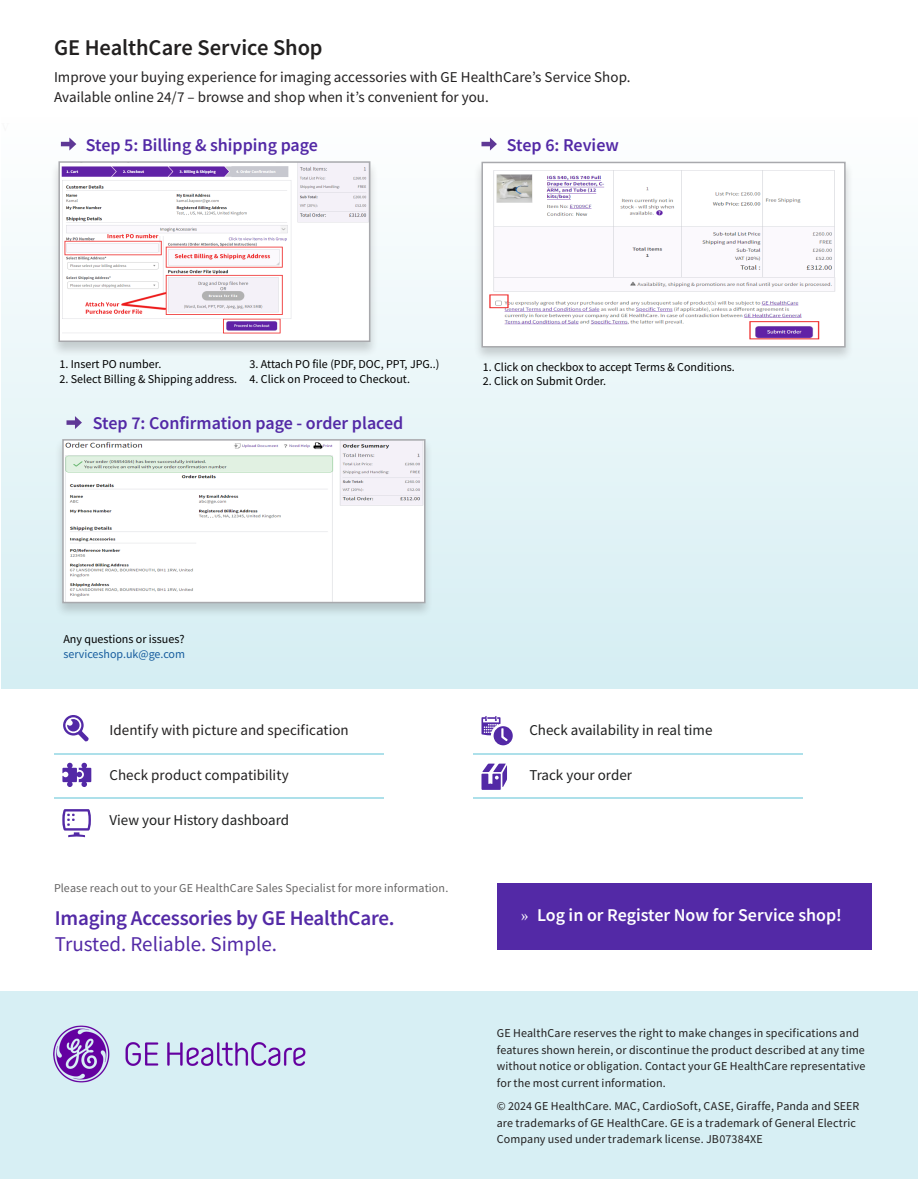
<style>
.page{position:relative;width:918px;height:1179px;background:#fff}
.page>*{position:absolute;margin:0;border:0;box-sizing:border-box;transform-origin:0 0}
.t1{font:600 22.5px "Source Sans Pro";letter-spacing:-.005em;color:#222020}
.t2{font:600 21px "Source Sans Pro";letter-spacing:-.01em;color:#5329a6}
.t3{font:21px "Source Sans Pro";color:#5329a6}
.t4{font:600 18px "Source Sans Pro";color:#5329a6}
.t5{font:600 18px "Source Sans Pro";color:#fff}
.t6{font:15px/19.5px "Source Sans Pro";color:#222020}
.t7{font:15px "Source Sans Pro";color:#1e1f1f}
._7_5pt_11-collateral_ID_number{font:12px/16.5px "Source Sans Pro";letter-spacing:.01em;color:#222020}
.Bullets{font:12px "Source Sans Pro";color:#000}
.t8{font:12px "Source Sans Pro";letter-spacing:.01em;color:#666565}
.Bullets-2{font:12px "Source Sans Pro";color:#175d9e}
.s1{font-family:"Minion Pro";font-weight:400}
</style>
<div class="page">
<svg style="left:1px;top:137px;width:917px;height:551px;fill:#e5f4f7"></svg>
<div style="left:0;top:991px;width:918px;height:188px;background:#d7eff4"></div>
<svg style="left:63px;top:715px;width:26px;height:27px"></svg>
<svg style="left:482px;top:716px;width:31px;height:29px"></svg>
<hr style="left:54px;top:753px;width:329px;height:2px;background:#ade0ea">
<hr style="left:473px;top:753px;width:329px;height:2px;background:#ade0ea">
<hr style="left:54px;top:797px;width:329px;height:1px;background:#ade0ea">
<hr style="left:473px;top:797px;width:329px;height:1px;background:#ade0ea">
<svg style="left:62px;top:763px;width:29px;height:24px"></svg>
<div style="left:497px;top:883px;width:375px;height:67px;background:#5329a6"></div>
<svg style="left:482px;top:763px;width:25px;height:27px"></svg>
<svg style="left:62px;top:809px;width:29px;height:28px"></svg>
<img style="left:53px;top:1025px;width:253px;height:58px">
<hr style="left:61px;top:142px;width:10px;height:4px;background:#5f3896">
<svg style="left:69px;top:138px;width:7px;height:13px"></svg>
<svg style="left:482px;top:138px;width:15px;height:13px"></svg>
<div style="left:50px;top:160px;width:329px;height:197px;background:#231f20;opacity:.2"></div>
<img style="left:61px;top:164px;width:306px;height:175px">
<div style="left:58px;top:161px;width:312px;height:181px;border:2px solid #a8a9ad"></div>
<div style="left:473px;top:160px;width:381px;height:202px;background:#231f20;opacity:.2"></div>
<img style="left:485px;top:165px;width:358px;height:179px">
<div style="left:482px;top:162px;width:364px;height:185px;border:2px solid #a8a9ad"></div>
<div style="left:67px;top:420px;width:9px;height:5px;background:#5f3896"></div>
<svg style="left:75px;top:416px;width:7px;height:13px"></svg>
<div style="left:54px;top:438px;width:380px;height:180px;background:#231f20;opacity:.2"></div>
<img style="left:65px;top:442px;width:358px;height:158px">
<div style="left:62px;top:439px;width:364px;height:164px;border:2px solid #a8a9ad"></div>
<p class="t1" style="left:54px;top:33px;width:270px">GE HealthCare Service Shop</p>
<p class="t6" style="left:54px;top:67px;width:578px">Improve your buying experience for imaging accessories with GE HealthCare’s Service Shop.<br>Available online 24/7 – browse and shop when it’s convenient for you.</p>
<p class="t4" style="left:86px;top:133px;width:234px">Step 5: Billing &amp; shipping page</p>
<p class="t4" style="left:507px;top:133px;width:114px">Step 6: Review</p>
<p class="Bullets" style="left:250px;top:357px;width:192px">3. Attach PO file (PDF, DOC, PPT, JPG..)</p>
<p class="Bullets" style="left:250px;top:371px;width:162px">4. Click on Proceed to Checkout.</p>
<p class="t4" style="left:93px;top:411px;width:312px">Step 7: Confirmation page - order placed</p>
<p class="Bullets" style="left:59px;top:357px;width:103px">1. Insert PO number.</p>
<p class="Bullets" style="left:59px;top:371px;width:179px">2. Select Billing &amp; Shipping address.</p>
<p class="Bullets" style="left:483px;top:359px;width:254px">1. Click on checkbox to accept Terms &amp; Conditions.</p>
<p class="Bullets" style="left:483px;top:374px;width:125px">2. Click on Submit Order.</p>
<p class="Bullets" style="left:63px;top:632px;width:123px">Any questions or issues?</p>
<p class="Bullets-2" style="left:63px;top:646px;width:123px">serviceshop.uk@ge.com</p>
<p class="t6" style="left:109px;top:720px;width:241px">Identify with picture and specification</p>
<p class="t6" style="left:109px;top:765px;width:181px">Check product compatibility</p>
<p class="t7" style="left:109px;top:810px;width:181px">View your History dashboard</p>
<p class="t8" style="left:54px;top:880px;width:396px">Please reach out to your GE HealthCare Sales Specialist for more information.</p>
<p class="t2" style="left:55px;top:904px;width:341px">Imaging Accessories by GE HealthCare.</p>
<p class="t3" style="left:55px;top:930px;width:224px">Trusted. Reliable. Simple.</p>
<p class="t7" style="left:529px;top:720px;width:185px">Check availability in real time</p>
<p class="t7" style="left:529px;top:765px;width:104px">Track your order</p>
<p class="t5" style="left:521px;top:903px;width:323px"><span class="s1">»</span> Log in or Register Now for Service shop!</p>
<p class="_7_5pt_11-collateral_ID_number" style="left:497px;top:1025px;width:370px">GE HealthCare reserves the right to make changes in specifications and features shown herein, or discontinue the product described at any time without notice or obligation. Contact your GE HealthCare representative for the most current information.</p>
<p class="_7_5pt_11-collateral_ID_number" style="left:497px;top:1098px;width:364px">© 2024 GE HealthCare. MAC, CardioSoft, CASE, Giraffe, Panda and SEER are trademarks of GE HealthCare. GE is a trademark of General Electric<br>Company used under trademark license. JB07384XE</p>
</div>
